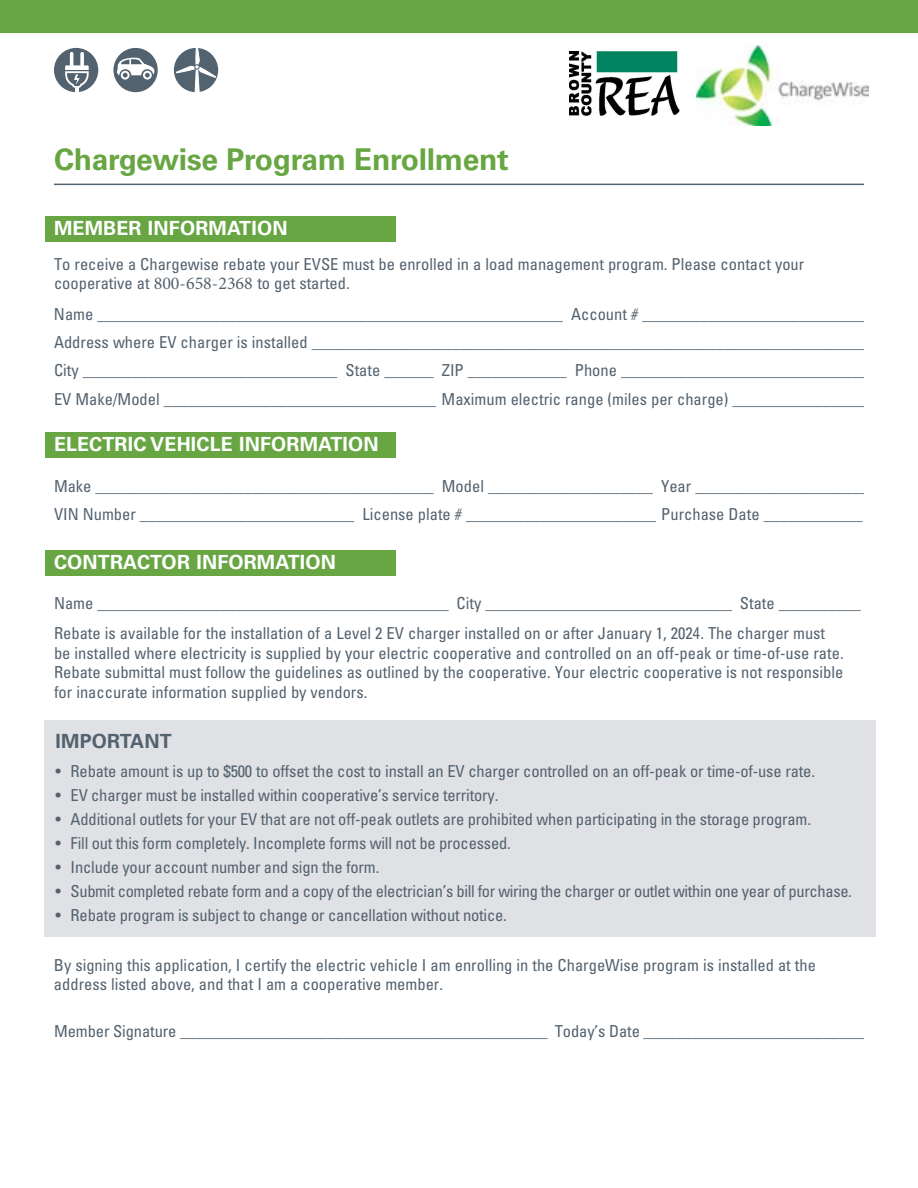
<style>
.page{position:relative;width:918px;height:1188px;background:#fff}
.page>*{position:absolute;margin:0;border:0;box-sizing:border-box;transform-origin:0 0}
.t1{font:700 30px "Univers LT Std";letter-spacing:-.01em;color:#68a643}
.t2{font:700 19.5px "Univers LT Std";letter-spacing:.01em;color:#fff}
.t3{font:700 19.5px "Univers LT Std";letter-spacing:.01em;color:#53626f}
.t4{font:condensed 16.5px/19.5px "Univers LT Std";color:#53626f}
.t5{font:condensed 16.5px "Univers LT Std";letter-spacing:-.02em;color:#53626f}
.s1{font-family:"Minion Pro";font-stretch:normal;font-size:18px}
.s2{font-family:"Arial Narrow";font-stretch:normal}
</style>
<div class="page">
<div style="left:0;top:0;width:918px;height:32px;background:#68a643"></div>
<div style="left:54px;top:48px;width:44px;height:44px;background:#53626f;border-radius:50%"></div>
<svg style="left:65px;top:51px;width:24px;height:42px"></svg>
<div style="left:113px;top:48px;width:45px;height:44px;background:#53626f;border-radius:50%"></div>
<svg style="left:116px;top:56px;width:39px;height:24px"></svg>
<div style="left:174px;top:48px;width:44px;height:44px;background:#53626f;border-radius:50%"></div>
<svg style="left:176px;top:48px;width:40px;height:45px"></svg>
<hr style="left:54px;top:184px;width:810px;height:1px;background:#53626f">
<div style="left:45px;top:216px;width:351px;height:25px;background:#68a643"></div>
<div style="left:45px;top:432px;width:351px;height:26px;background:#68a643"></div>
<div style="left:45px;top:550px;width:351px;height:26px;background:#68a643"></div>
<img style="left:696px;top:45px;width:172px;height:80px">
<div style="left:45px;top:720px;width:831px;height:217px;background:#dfe1e4"></div>
<img style="left:569px;top:51px;width:110px;height:65px">
<h1 class="t1" style="left:54px;top:142px;width:456px">Chargewise Program Enrollment</h1>
<p class="t2" style="left:54px;top:217px;width:235px">MEMBER INFORMATION</p>
<p class="t4" style="left:54px;top:254px;width:752px">To receive a Chargewise rebate your EVSE must be enrolled in a load management program. Please contact your cooperative at <span class="s1">800-658-2368</span> to get started.</p>
<p class="t4" style="left:54px;top:300px;width:816px;line-height:28.5px">Name _________________________________________________________ Account # ___________________________ Address where EV charger is installed ___________________________________________________________________ City _______________________________ State ______ ZIP ____________ Phone ______________________________ EV Make/Model _________________________________ Maximum electric range (miles per charge) ________________</p>
<p class="t2" style="left:54px;top:433px;width:326px">ELECTRIC VEHICLE INFORMATION</p>
<p class="t4" style="left:54px;top:471px;width:816px;line-height:28.5px">Make _________________________________________ Model ____________________ Year _____________________<br>VIN Number __________________________ License plate # _______________________ Purchase Date ____________</p>
<p class="t2" style="left:54px;top:550px;width:283px">CONTRACTOR INFORMATION</p>
<p class="t4" style="left:54px;top:588px;width:809px;line-height:30px">Name ___________________________________________ City ______________________________ State __________<br>Rebate is available for the installation of a Level 2 EV charger installed on or after January 1, 202<span class="s2">4</span>. The charger must</p>
<p class="t4" style="left:54px;top:643px;width:791px;text-align:justify">be installed where electricity is supplied by your electric cooperative and controlled on an off-peak or time-of-use rate.<br>Rebate submittal must follow the guidelines as outlined by the cooperative. Your electric cooperative is not responsible for inaccurate information supplied by vendors.</p>
<p class="t3" style="left:55px;top:730px;width:118px">IMPORTANT</p>
<p class="t4" style="left:55px;top:761px;width:761px">• Rebate amount is up to $500 to offset the cost to install an EV charger controlled on an off-peak or time-of-use rate.</p>
<p class="t4" style="left:55px;top:785px;width:445px">• EV charger must be installed within cooperative’s service territory.</p>
<p class="t4" style="left:55px;top:809px;width:757px">• Additional outlets for your EV that are not off-peak outlets are prohibited when participating in the storage program.</p>
<p class="t4" style="left:55px;top:833px;width:457px">• Fill out this form completely. Incomplete forms will not be processed.</p>
<p class="t4" style="left:55px;top:857px;width:325px">• Include your account number and sign the form.</p>
<p class="t5" style="left:55px;top:880px;width:798px">• Submit completed rebate form and a copy of the electrician’s bill for wiring the charger or outlet within one year of purchase.</p>
<p class="t4" style="left:55px;top:905px;width:453px">• Rebate program is subject to change or cancellation without notice.</p>
<p class="t4" style="left:54px;top:955px;width:764px">By signing this application, I certify the electric vehicle I am enrolling in the ChargeWise program is installed at the address listed above, and that I am a cooperative member.</p>
<p class="t4" style="left:54px;top:1022px;width:812px">Member Signature _____________________________________________ Today’s Date ___________________________</p>
</div>
